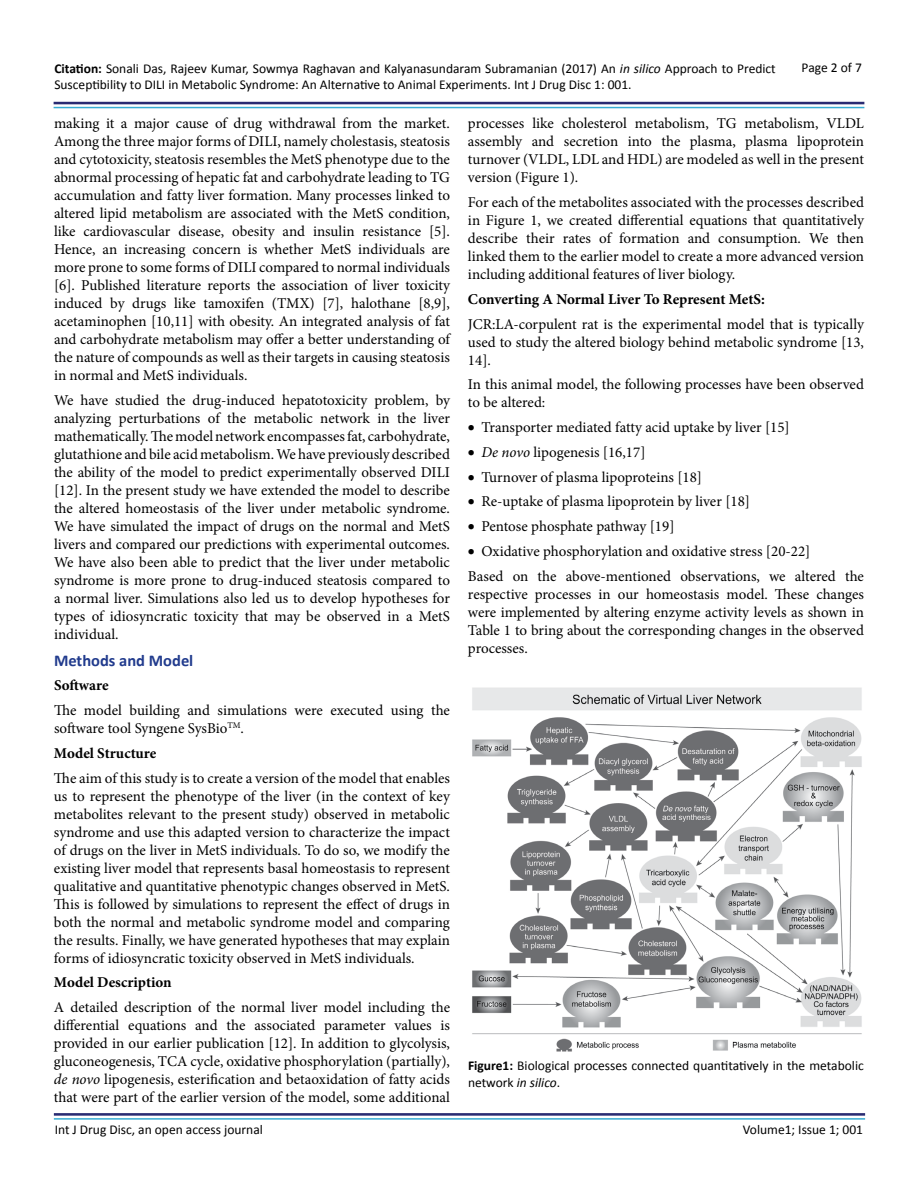
<style>
.page{position:relative;width:918px;height:1188px;background:#fff}
.page>*{position:absolute;margin:0;border:0;box-sizing:border-box;transform-origin:0 0}
.t1{font:700 16.5px "Calibri";color:#213b8d}
.t2{font:15px/18px "Minion Pro";color:#000;text-align:justify}
.t3{font:700 15px "Minion Pro";letter-spacing:-.005em;color:#000}
.t4{font:13.5px/16.2px "Calibri";color:#000}
.s1{font-weight:700}
.s2{font-style:italic}
</style>
<div class="page">
<hr style="left:54px;top:102px;width:810px;height:2px;background:#292b72">
<hr style="left:54px;top:107px;width:810px;height:1px;background:#37acd4">
<hr style="left:54px;top:1113px;width:811px;height:3px;background:#292b72">
<hr style="left:54px;top:1118px;width:811px;height:2px;background:#37acd4">
<img style="left:472px;top:687px;width:390px;height:365px">
<p class="t4" style="left:54px;top:60px;width:723px"><span class="s1">Citation:</span> Sonali Das, Rajeev Kumar, Sowmya Raghavan and Kalyanasundaram Subramanian (2017) An <span class="s2">in silico</span> Approach to Predict</p>
<p class="t4" style="left:802px;top:60px;width:62px">Page 2 of 7</p>
<p class="t4" style="left:54px;top:77px;width:579px">Susceptibility to DILI in Metabolic Syndrome: An Alternative to Animal Experiments. Int J Drug Disc 1: 001.</p>
<p class="t2" style="left:54px;top:115px;width:398px">making it a major cause of drug withdrawal from the market.<br>Among the three major forms of DILI, namely cholestasis, steatosis and cytotoxicity, steatosis resembles the MetS phenotype due to the abnormal processing of hepatic fat and carbohydrate leading to TG accumulation and fatty liver formation. Many processes linked to altered lipid metabolism are associated with the MetS condition, like cardiovascular disease, obesity and insulin resistance [5].<br>Hence, an increasing concern is whether MetS individuals are more prone to some forms of DILI compared to normal individuals [6]. Published literature reports the association of liver toxicity induced by drugs like tamoxifen (TMX) [7], halothane [8,9], acetaminophen [10,11] with obesity. An integrated analysis of fat and carbohydrate metabolism may offer a better understanding of the nature of compounds as well as their targets in causing steatosis in normal and MetS individuals.</p>
<p class="t2" style="left:54px;top:391px;width:398px">We have studied the drug-induced hepatotoxicity problem, by analyzing perturbations of the metabolic network in the liver mathematically. The model network encompasses fat, carbohydrate, glutathione and bile acid metabolism. We have previously described the ability of the model to predict experimentally observed DILI [12]. In the present study we have extended the model to describe the altered homeostasis of the liver under metabolic syndrome.<br>We have simulated the impact of drugs on the normal and MetS livers and compared our predictions with experimental outcomes.<br>We have also been able to predict that the liver under metabolic syndrome is more prone to drug-induced steatosis compared to a normal liver. Simulations also led us to develop hypotheses for types of idiosyncratic toxicity that may be observed in a MetS individual.</p>
<p class="t1" style="left:54px;top:650px;width:141px">Methods and Model</p>
<p class="t3" style="left:54px;top:675px;width:56px">Software</p>
<p class="t2" style="left:54px;top:701px;width:398px">The model building and simulations were executed using the software tool Syngene SysBio<sup>TM</sup>.</p>
<p class="t3" style="left:54px;top:743px;width:104px">Model Structure</p>
<p class="t2" style="left:54px;top:769px;width:398px">The aim of this study is to create a version of the model that enables us to represent the phenotype of the liver (in the context of key metabolites relevant to the present study) observed in metabolic syndrome and use this adapted version to characterize the impact of drugs on the liver in MetS individuals. To do so, we modify the existing liver model that represents basal homeostasis to represent qualitative and quantitative phenotypic changes observed in MetS.<br>This is followed by simulations to represent the effect of drugs in both the normal and metabolic syndrome model and comparing the results. Finally, we have generated hypotheses that may explain forms of idiosyncratic toxicity observed in MetS individuals.</p>
<p class="t3" style="left:54px;top:972px;width:119px">Model Description</p>
<p class="t2" style="left:54px;top:998px;width:398px">A detailed description of the normal liver model including the differential equations and the associated parameter values is provided in our earlier publication [12]. In addition to glycolysis, gluconeogenesis, TCA cycle, oxidative phosphorylation (partially), <span class="s2">de novo</span> lipogenesis, esterification and betaoxidation of fatty acids that were part of the earlier version of the model, some additional</p>
<p class="t2" style="left:468px;top:115px;width:398px">processes like cholesterol metabolism, TG metabolism, VLDL assembly and secretion into the plasma, plasma lipoprotein turnover (VLDL, LDL and HDL) are modeled as well in the present version (Figure 1).</p>
<p class="t2" style="left:468px;top:193px;width:398px">For each of the metabolites associated with the processes described in Figure 1, we created differential equations that quantitatively describe their rates of formation and consumption. We then linked them to the earlier model to create a more advanced version including additional features of liver biology.</p>
<p class="t3" style="left:468px;top:288px;width:299px">Converting A Normal Liver To Represent MetS:</p>
<p class="t2" style="left:468px;top:315px;width:398px">JCR:LA-corpulent rat is the experimental model that is typically used to study the altered biology behind metabolic syndrome [13, 14].</p>
<p class="t2" style="left:468px;top:376px;width:397px">In this animal model, the following processes have been observed to be altered:</p>
<p class="t2" style="left:468px;top:418px;width:323px">• Transporter mediated fatty acid uptake by liver [15]</p>
<p class="t2" style="left:468px;top:443px;width:179px">• <span class="s2">De novo</span> lipogenesis [16,17]</p>
<p class="t2" style="left:468px;top:468px;width:236px">• Turnover of plasma lipoproteins [18]</p>
<p class="t2" style="left:468px;top:493px;width:284px">• Re-uptake of plasma lipoprotein by liver [18]</p>
<p class="t2" style="left:468px;top:517px;width:208px">• Pentose phosphate pathway [19]</p>
<p class="t2" style="left:468px;top:539px;width:397px;line-height:24.8px">• Oxidative phosphorylation and oxidative stress [20-22]<br>Based on the above-mentioned observations, we altered the</p>
<p class="t2" style="left:468px;top:585px;width:398px">respective processes in our homeostasis model. These changes were implemented by altering enzyme activity levels as shown in Table 1 to bring about the corresponding changes in the observed processes.</p>
<p class="t4" style="left:468px;top:1058px;width:397px"><span class="s1">Figure1:</span> Biological processes connected quantitatively in the metabolic network <span class="s2">in silico</span>.</p>
<p class="t4" style="left:55px;top:1121px;width:210px">Int J Drug Disc, an open access journal</p>
<p class="t4" style="left:743px;top:1121px;width:122px">Volume1; Issue 1; 001</p>
</div>
